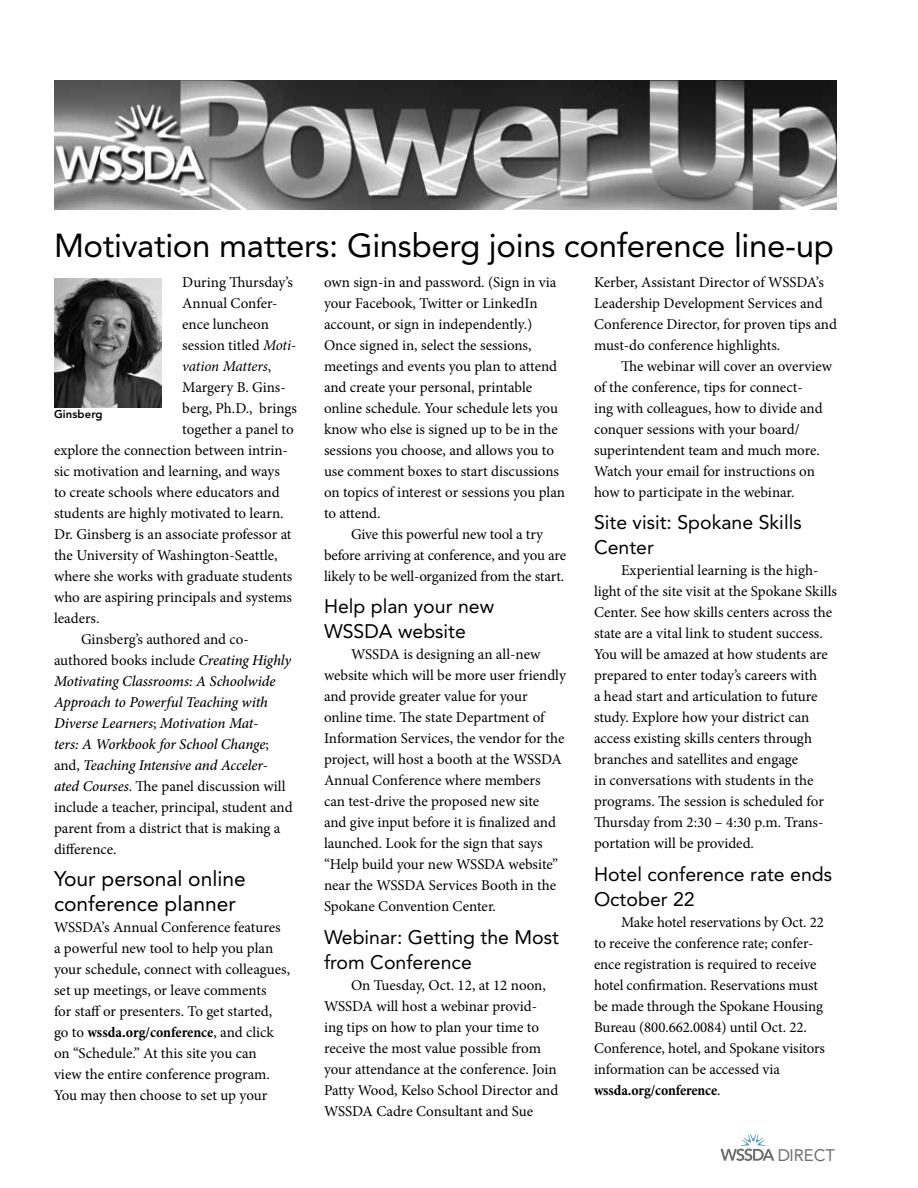
<style>
.page{position:relative;width:918px;height:1188px;background:#fff}
.page>*{position:absolute;margin:0;border:0;box-sizing:border-box;transform-origin:0 0}
.t1{font:33px "Avenir LT Std";letter-spacing:-.01em;color:#000}
.t2{font:21px/25.5px "Avenir LT Std";color:#000}
.t3{font:19.5px/25.5px "Avenir LT Std";color:#000}
.t4{font:16.65px "Avenir LT Std";color:#6d6e71}
.t5{font:15px/21px "Minion Pro";letter-spacing:-.005em;color:#000}
.t6{font:italic 500 15px "Minion Pro";letter-spacing:-.01em;color:#000}
.t7{font:italic 15px "Minion Pro";letter-spacing:-.01em;color:#000}
.t8{font:800 11.25px "Avenir LT Std";letter-spacing:.01em;color:#000}
.s1{font-style:italic}
.s2{font-style:normal}
.s3{font-weight:500;font-style:italic}
.s4{font-weight:400;font-style:normal}
.s5{font-weight:700;font-stretch:condensed}
</style>
<div class="page">
<svg style="left:721px;top:1134px;width:54px;height:27px"></svg>
<img style="left:54px;top:81px;width:783px;height:128px">
<img style="left:54px;top:278px;width:108px;height:130px">
<h1 class="t1" style="left:54px;top:227px;width:782px">Motivation matters: Ginsberg joins conference line-up</h1>
<p class="t5" style="left:182px;top:271px;width:112px">During Thursday’s</p>
<p class="t5" style="left:182px;top:292px;width:97px">Annual Confer-</p>
<p class="t5" style="left:182px;top:313px;width:88px">ence luncheon</p>
<p class="t5" style="left:182px;top:334px;width:115px">session titled <span class="s1">Moti-</span></p>
<p class="t7" style="left:182px;top:356px;width:91px">vation Matters<span class="s2">,</span></p>
<p class="t5" style="left:182px;top:376px;width:105px">Margery B. Gins-</p>
<p class="t5" style="left:182px;top:397px;width:116px">berg, Ph.D., brings</p>
<p class="t5" style="left:182px;top:418px;width:113px">together a panel to</p>
<p class="t5" style="left:54px;top:439px;width:235px">explore the connection between intrin-</p>
<p class="t5" style="left:54px;top:460px;width:227px">sic motivation and learning, and ways</p>
<p class="t5" style="left:54px;top:481px;width:227px">to create schools where educators and</p>
<p class="t5" style="left:54px;top:502px;width:231px">students are highly motivated to learn.</p>
<p class="t5" style="left:54px;top:523px;width:239px">Dr. Ginsberg is an associate professor at</p>
<p class="t5" style="left:54px;top:544px;width:225px">the University of Washington-Seattle,</p>
<p class="t5" style="left:54px;top:565px;width:240px">where she works with graduate students</p>
<p class="t5" style="left:54px;top:586px;width:240px">who are aspiring principals and systems</p>
<p class="t5" style="left:54px;top:607px;width:47px">leaders.</p>
<p class="t5" style="left:81px;top:628px;width:169px">Ginsberg’s authored and co-</p>
<p class="t5" style="left:54px;top:649px;width:239px">authored books include <span class="s3">Creating Highly</span></p>
<p class="t6" style="left:54px;top:670px;width:223px">Motivating Classrooms: A Schoolwide</p>
<p class="t6" style="left:54px;top:691px;width:216px">Approach to Powerful Teaching with</p>
<p class="t6" style="left:54px;top:712px;width:206px">Diverse Learners<span class="s4">;</span> Motivation Mat-</p>
<p class="t6" style="left:54px;top:733px;width:217px">ters: A Workbook for School Change<span class="s4">;</span></p>
<p class="t6" style="left:54px;top:754px;width:215px"><span class="s4">and,</span> Teaching Intensive and Acceler-</p>
<p class="t5" style="left:54px;top:775px;width:233px"><span class="s3">ated Courses</span>. The panel discussion will</p>
<p class="t5" style="left:54px;top:796px;width:240px">include a teacher, principal, student and</p>
<p class="t5" style="left:54px;top:817px;width:228px">parent from a district that is making a</p>
<p class="t5" style="left:54px;top:838px;width:64px">difference.</p>
<h2 class="t2" style="left:54px;top:866px;width:193px">Your personal online conference planner</h2>
<p class="t5" style="left:54px;top:917px;width:238px">WSSDA’s Annual Conference features a powerful new tool to help you plan your schedule, connect with colleagues, set up meetings, or leave comments<br>for staff or presenters. To get started, go to <span class="s5">wssda.org/conference</span>, and click on “Schedule.” At this site you can<br>view the entire conference program.<br>You may then choose to set up your</p>
<p class="t5" style="left:324px;top:271px;width:243px">own sign-in and password. (Sign in via your Facebook, Twitter or LinkedIn account, or sign in independently.)<br>Once signed in, select the sessions, meetings and events you plan to attend and create your personal, printable online schedule. Your schedule lets you know who else is signed up to be in the sessions you choose, and allows you to use comment boxes to start discussions on topics of interest or sessions you plan to attend.</p>
<p class="t5" style="left:324px;top:523px;width:244px;text-align:center">Give this powerful new tool a try<br>before arriving at conference, and you are likely to be well-organized from the start.</p>
<h3 class="t3" style="left:324px;top:593px;width:172px">Help plan your new<br>WSSDA website</h3>
<p class="t5" style="left:324px;top:644px;width:243px;text-indent:27px">WSSDA is designing an all-new website which will be more user friendly and provide greater value for your online time. The state Department of Information Services, the vendor for the project, will host a booth at the WSSDA Annual Conference where members<br>can test-drive the proposed new site<br>and give input before it is finalized and launched. Look for the sign that says “Help build your new WSSDA website” near the WSSDA Services Booth in the Spokane Convention Center.</p>
<h3 class="t3" style="left:324px;top:924px;width:236px">Webinar: Getting the Most from Conference</h3>
<p class="t5" style="left:324px;top:975px;width:236px;text-indent:27px">On Tuesday, Oct. 12, at 12 noon, WSSDA will host a webinar provid&shy;ing tips on how to plan your time to receive the most value possible from your attendance at the conference. Join Patty Wood, Kelso School Director and WSSDA Cadre Consultant and Sue</p>
<p class="t5" style="left:594px;top:271px;width:245px">Kerber, Assistant Director of WSSDA’s Leadership Development Services and Conference Director, for proven tips and must-do conference highlights.</p>
<p class="t5" style="left:594px;top:355px;width:240px;text-indent:27px">The webinar will cover an overview of the conference, tips for connect-<br>ing with colleagues, how to divide and conquer sessions with your board/ superintendent team and much more.<br>Watch your email for instructions on how to participate in the webinar.</p>
<h3 class="t3" style="left:594px;top:509px;width:209px">Site visit: Spokane Skills<br>Center</h3>
<p class="t5" style="left:594px;top:560px;width:244px;text-indent:27px">Experiential learning is the high&shy;light of the site visit at the Spokane Skills Center. See how skills centers across the state are a vital link to student success.<br>You will be amazed at how students are prepared to enter today’s careers with<br>a head start and articulation to future study. Explore how your district can access existing skills centers through branches and satellites and engage<br>in conversations with students in the programs. The session is scheduled for Thursday from 2:30 – 4:30 p.m. Trans&shy;portation will be provided.</p>
<h3 class="t3" style="left:594px;top:861px;width:240px">H otel conference rate ends<br>October 22</h3>
<p class="t5" style="left:594px;top:912px;width:232px;text-indent:27px">Make hotel reservations by Oct. 22 to receive the conference rate; confer&shy;ence registration is required to receive hotel confirmation. Reservations must be made through the Spokane Housing Bureau (800.662.0084) until Oct. 22.<br>Conference, hotel, and Spokane visitors information can be accessed via <span class="s5">wssda.org/conference</span>.</p>
<p class="t8" style="left:54px;top:408px;width:50px">Ginsberg</p>
<p class="t4" style="left:778px;top:1145px;width:59px">DIRECT</p>
</div>
